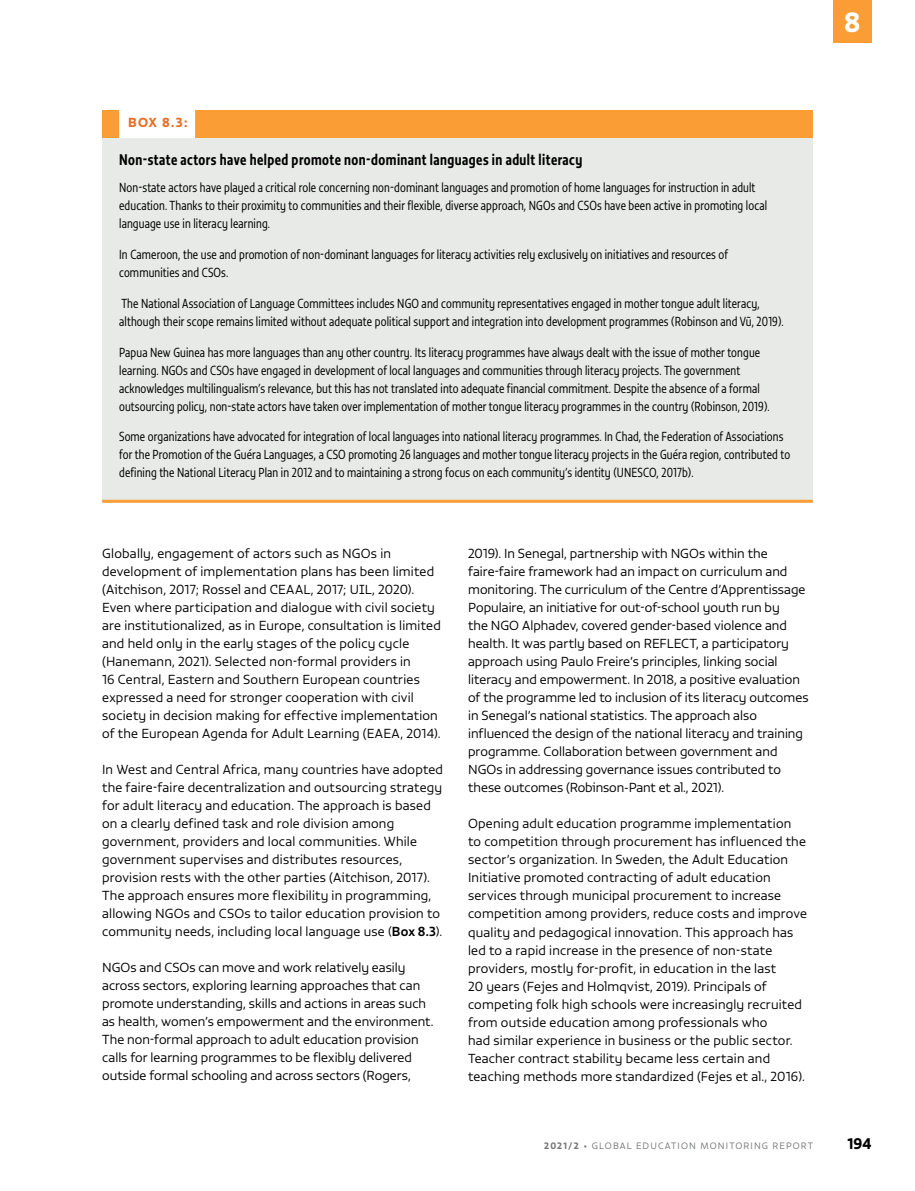
<style>
.page{position:relative;width:915px;height:1191px;background:#fff}
.page>*{position:absolute;margin:0;border:0;box-sizing:border-box;transform-origin:0 0}
.t1{font:27px "Vita Std Bld";color:#fff}
.t2{font:500 15px "Vita Cond Std";letter-spacing:.03em;color:#000}
.t3{font:15px "Vita Std Bld";color:#000}
.t4{font:300 12.75px/18px "Vita Std";letter-spacing:.015em;color:#000}
.t5{font:300 12.75px/18px "Vita Cond Std";letter-spacing:.01em;color:#000}
.t6{font:12.75px "Vita Std Bld";color:#e86e25}
.t7{font:300 9px "Vita Std";letter-spacing:.125em;color:#737577}
.s1{font-weight:500}
.s2{font-family:"Vita Std Bld";font-weight:400}
.s3{font-weight:100}
</style>
<div class="page">
<div style="left:102px;top:111px;width:710px;height:391px;background:#e8eae8"></div>
<div style="left:102px;top:111px;width:710px;height:27px;background:#f99d34"></div>
<div style="left:119px;top:108px;width:76px;height:30px;background:#fff"></div>
<hr style="left:102px;top:500px;width:710px;height:3px;background:#f99d34">
<div style="left:833px;top:0;width:38px;height:43px;background:#f99d34"></div>
<p class="t6" style="left:128px;top:114px;width:61px">BOX 8.3:</p>
<p class="t2" style="left:119px;top:150px;width:464px">Non-state actors have helped promote non-dominant languages in adult literacy</p>
<p class="t5" style="left:119px;top:179px;width:649px">Non-state actors have played a critical role concerning non-dominant languages and promotion of home languages for instruction in adult education. Thanks to their proximity to communities and their flexible, diverse approach, NGOs and CSOs have been active in promoting local language use in literacy learning.</p>
<p class="t5" style="left:119px;top:245px;width:610px">In Cameroon, the use and promotion of non-dominant languages for literacy activities rely exclusively on initiatives and resources of communities and CSOs.</p>
<p class="t5" style="left:119px;top:294px;width:666px">The National Association of Language Committees includes NGO and community representatives engaged in mother tongue adult literacy, although their scope remains limited without adequate political support and integration into development programmes (Robinson and Vũ, 2019).</p>
<p class="t5" style="left:119px;top:343px;width:652px">Papua New Guinea has more languages than any other country. Its literacy programmes have always dealt with the issue of mother tongue learning. NGOs and CSOs have engaged in development of local languages and communities through literacy projects. The government acknowledges multilingualism’s relevance, but this has not translated into adequate financial commitment. Despite the absence of a formal outsourcing policy, non-state actors have taken over implementation of mother tongue literacy programmes in the country (Robinson, 2019).</p>
<p class="t5" style="left:119px;top:428px;width:672px">Some organizations have advocated for integration of local languages into national literacy programmes. In Chad, the Federation of Associations for the Promotion of the Guéra Languages, a CSO promoting 26 languages and mother tongue literacy projects in the Guéra region, contributed to defining the National Literacy Plan in 2012 and to maintaining a strong focus on each community’s identity (UNESCO, 2017b).</p>
<p class="t4" style="left:102px;top:544px;width:333px">Globally, engagement of actors such as NGOs in development of implementation plans has been limited (Aitchison, 2017; Rossel and CEAAL</p>
<p class="t4" style="left:102px;top:580px;width:340px;text-indent:209px">, 2017; U IL, 2020).<br>Even where participation and dialogue with civil society are institutionalized, as in Europe, consultation is limited and held only in the early stages of the policy cycle (Hanemann, 2021). Selected non-formal providers in<br>16 Central, Eastern and Southern European countries expressed a need for stronger cooperation with civil society in decision making for effective implementation of the European Agenda for Adult Learning (EAEA</p>
<p class="t4" style="left:400px;top:724px;width:42px">, 2014).</p>
<p class="t4" style="left:102px;top:760px;width:342px">I n West and Central Africa, many countries have adopted the faire-faire decentralization and outsourcing strategy for adult literacy and education. The approach is based on a clearly defined task and role division among government, providers and local communities. While government supervises and distributes resources, provision rests with the other parties (Aitchison, 2017).<br>The approach ensures more flexibility in programming, allowing NGOs and CSOs to tailor education provision to community needs, including local language use (<span class="s1">Box 8.3</span>).</p>
<p class="t4" style="left:102px;top:958px;width:333px">N GOs and CSOs can move and work relatively easily across sectors, exploring learning approaches that can promote understanding, skills and actions in areas such as health, women’s empowerment and the environment.<br>The non-formal approach to adult education provision calls for learning programmes to be flexibly delivered outside formal schooling and across sectors (Rogers,</p>
<p class="t4" style="left:468px;top:544px;width:342px">2019). I n Senegal, partnership with N GOs within the faire-faire framework had an impact on curriculum and monitoring. The curriculum of the Centre d’Apprentissage Populaire, an initiative for out-of-school youth run by<br>the NGO Alphadev, covered gender-based violence and health. It was partly based on REFLECT, a participatory approach using Paulo Freire’s principles, linking social literacy and empowerment. I n 2018, a positive evaluation of the programme led to inclusion of its literacy outcomes in Senegal’s national statistics. The approach also influenced the design of the national literacy and training programme. Collaboration between government and<br>N GOs in addressing governance issues contributed to these outcomes (Robinson-Pant et al., 2021).</p>
<p class="t4" style="left:468px;top:814px;width:340px">Opening adult education programme implementation to competition through procurement has influenced the sector’s organization. I n Sweden, the Adult Education<br>I nitiative promoted contracting of adult education services through municipal procurement to increase competition among providers, reduce costs and improve quality and pedagogical innovation. This approach has led to a rapid increase in the presence of non-state providers, mostly for-profit, in education in the last<br>20 years (Fejes and H olmqvist, 2019). Principals of competing folk high schools were increasingly recruited from outside education among professionals who<br>had similar experience in business or the public sector.<br>Teacher contract stability became less certain and teaching methods more standardized (Fejes et al., 2016).</p>
<h1 class="t1" style="left:844px;top:4px;width:18px">8</h1>
<p class="t7" style="left:544px;top:1139px;width:270px"><span class="s2">2021/2</span> <span class="s3">•</span> GLOBAL EDUCATION MONITORING REPORT</p>
<p class="t3" style="left:847px;top:1133px;width:26px">194</p>
</div>
